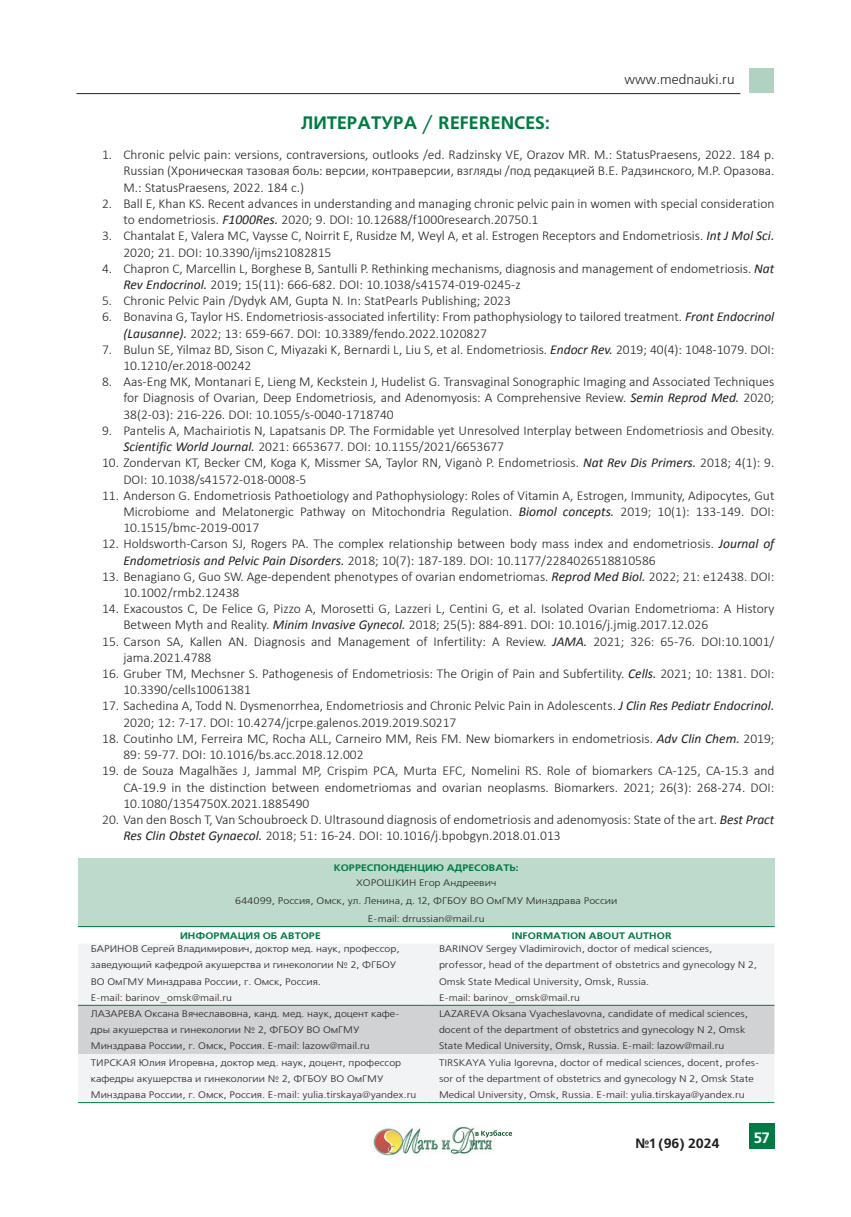
<style>
.page{position:relative;width:851px;height:1217px;background:#fff}
.page>*{position:absolute;margin:0;border:0;box-sizing:border-box;transform-origin:0 0}
.t1{font:700 18px "Free Set C";color:#007b44}
.t2{font:700 15px "Free Set C";color:#fff}
.t3{font:300 13.5px/16.2px "Calibri";color:#231f20}
.t4{font:13.5px "Free Set C";color:#231f20}
.t5{font:700 13.5px "Free Set C";color:#231f20}
.t6{font:9.45px/16.2px "Free Set C";color:#231f20;scale:1.11 1}
.t7{font:700 9.45px "Free Set C";color:#007b44;scale:1.11 1}
.s1{font-weight:400;font-style:italic}
</style>
<div class="page">
<div style="left:748px;top:1123px;width:26px;height:25px;background:#007b44"></div>
<div style="left:749px;top:69px;width:24px;height:24px;background:#b1d2c1"></div>
<hr style="left:77px;top:93px;width:663px;height:1px;background:#231f20">
<img style="left:374px;top:1127px;width:118px;height:28px">
<img style="left:475px;top:1129px;width:37px;height:8px">
<div style="left:78px;top:858px;width:696px;height:68px;background:#bedacc"></div>
<div style="left:78px;top:944px;width:696px;height:157px;background:#f2f3f4"></div>
<div style="left:78px;top:1005px;width:696px;height:48px;background:#d1d2d4"></div>
<hr style="left:78px;top:1004px;width:348px;height:1px;background:#007b44">
<hr style="left:426px;top:1004px;width:348px;height:1px;background:#007b44">
<hr style="left:78px;top:1101px;width:348px;height:1px;background:#007b44">
<hr style="left:426px;top:1101px;width:348px;height:1px;background:#007b44">
<hr style="left:78px;top:926px;width:348px;height:1px;background:#007b44">
<hr style="left:426px;top:926px;width:348px;height:1px;background:#007b44">
<p class="t4" style="left:624px;top:72px;width:112px">www.mednauki.ru</p>
<h1 class="t1" style="left:301px;top:112px;width:250px">ЛИТЕРАТУРА / REFERENCES:</h1>
<p class="t3" style="left:123px;top:146px;width:652px;text-align:justify;text-indent:-21px">1. Chronic pelvic pain: versions, contraversions, outlooks /ed. Radzinsky VE, Orazov MR. M.: StatusPraesens, 2022. 184 p.<br>Russian (Хроническая тазовая боль: версии, контраверсии, взгляды /под редакцией В.Е. Радзинского, М.Р. Оразова.<br>М.: StatusPraesens, 2022. 184 с.)</p>
<p class="t3" style="left:123px;top:195px;width:652px;text-indent:-21px">2. Ball E, Khan KS. Recent advances in understanding and managing chronic pelvic pain in women with special consideration to endometriosis. <span class="s1">F1000Res.</span> 2020; 9. DOI: 10.12688/f1000research.20750.1</p>
<p class="t3" style="left:123px;top:227px;width:652px;text-indent:-21px">3. Chantalat E, Valera MC, Vaysse C, Noirrit E, Rusidze M, Weyl A, et al. Estrogen Receptors and Endometriosis. <span class="s1">Int J Mol Sci.<br></span>2020; 21. DOI: 10.3390/ijms21082815</p>
<p class="t3" style="left:123px;top:260px;width:652px;text-indent:-21px">4. Chapron C, Marcellin L, Borghese B, Santulli P. Rethinking mechanisms, diagnosis and management of endometriosis. <span class="s1">Nat<br>Rev Endocrinol.</span> 2019; 15(11): 666-682. DOI: 10.1038/s41574-019-0245-z</p>
<p class="t3" style="left:102px;top:292px;width:410px">5. Chronic Pelvic Pain /Dydyk AM, Gupta N. In: StatPearls Publishing; 2023</p>
<p class="t3" style="left:123px;top:308px;width:652px;text-indent:-21px">6. Bonavina G, Taylor HS. Endometriosis-associated infertility: From pathophysiology to tailored treatment. <span class="s1">Front Endocrinol (Lausanne).</span> 2022; 13: 659-667. DOI: 10.3389/fendo.2022.1020827</p>
<p class="t3" style="left:123px;top:341px;width:652px;text-indent:-21px">7. Bulun SE, Yilmaz BD, Sison C, Miyazaki K, Bernardi L, Liu S, et al. Endometriosis. <span class="s1">Endocr Rev.</span> 2019; 40(4): 1048-1079. DOI:<br>10.1210/er.2018-00242</p>
<p class="t3" style="left:123px;top:373px;width:652px;text-align:justify;text-indent:-21px">8. Aas-Eng MK, Montanari E, Lieng M, Keckstein J, Hudelist G. Transvaginal Sonographic Imaging and Associated Techniques for Diagnosis of Ovarian, Deep Endometriosis, and Adenomyosis: A Comprehensive Review. <span class="s1">Semin Reprod Med.</span> 2020; 38(2-03): 216-226. DOI: 10.1055/s-0040-1718740</p>
<p class="t3" style="left:123px;top:422px;width:652px;text-indent:-21px">9. Pantelis A, Machairiotis N, Lapatsanis DP. The Formidable yet Unresolved Interplay between Endometriosis and Obesity.<br><span class="s1">Scientific World Journal.</span> 2021: 6653677. DOI: 10.1155/2021/6653677</p>
<p class="t3" style="left:123px;top:454px;width:652px;text-indent:-21px">10. Zondervan KT, Becker CM, Koga K, Missmer SA, Taylor RN, Viganò P. Endometriosis. <span class="s1">Nat Rev Dis Primers.</span> 2018; 4(1): 9.<br>DOI: 10.1038/s41572-018-0008-5</p>
<p class="t3" style="left:123px;top:487px;width:652px;text-align:justify;text-indent:-21px">11. Anderson G. Endometriosis Pathoetiology and Pathophysiology: Roles of Vitamin A, Estrogen, Immunity, Adipocytes, Gut Microbiome and Melatonergic Pathway on Mitochondria Regulation. <span class="s1">Biomol concepts.</span> 2019; 10(1): 133-149. DOI:<br>10.1515/bmc-2019-0017</p>
<p class="t3" style="left:123px;top:535px;width:652px;text-indent:-21px">12. Holdsworth-Carson SJ, Rogers PA. The complex relationship between body mass index and endometriosis. <span class="s1">Journal of<br>Endometriosis and Pelvic Pain Disorders.</span> 2018; 10(7): 187-189. DOI: 10.1177/2284026518810586</p>
<p class="t3" style="left:123px;top:568px;width:652px;text-indent:-21px">13. Benagiano G, Guo SW. Age-dependent phenotypes of ovarian endometriomas. <span class="s1">Reprod Med Biol.</span> 2022; 21: e12438. DOI:<br>10.1002/rmb2.12438</p>
<p class="t3" style="left:123px;top:600px;width:652px;text-indent:-21px">14. Exacoustos C, De Felice G, Pizzo A, Morosetti G, Lazzeri L, Centini G, et al. Isolated Ovarian Endometrioma: A History<br>Between Myth and Reality. <span class="s1">Minim Invasive Gynecol.</span> 2018; 25(5): 884-891. DOI: 10.1016/j.jmig.2017.12.026</p>
<p class="t3" style="left:123px;top:632px;width:652px;text-indent:-21px">15. Carson SA, Kallen AN. Diagnosis and Management of Infertility: A Review. <span class="s1">JAMA.</span> 2021; 326: 65-76. DOI:10.1001/ jama.2021.4788</p>
<p class="t3" style="left:123px;top:665px;width:652px;text-indent:-21px">16. Gruber TM, Mechsner S. Pathogenesis of Endometriosis: The Origin of Pain and Subfertility. <span class="s1">Cells.</span> 2021; 10: 1381. DOI:<br>10.3390/cells10061381</p>
<p class="t3" style="left:123px;top:697px;width:652px;text-indent:-21px">17. Sachedina A, Todd N. Dysmenorrhea, Endometriosis and Chronic Pelvic Pain in Adolescents. <span class="s1">J Clin Res Pediatr Endocrinol.<br></span>2020; 12: 7-17. DOI: 10.4274/jcrpe.galenos.2019.2019.S0217</p>
<p class="t3" style="left:123px;top:730px;width:652px;text-indent:-21px">18. Coutinho LM, Ferreira MC, Rocha ALL, Carneiro MM, Reis FM. New biomarkers in endometriosis. <span class="s1">Adv Clin Chem.</span> 2019;<br>89: 59-77. DOI: 10.1016/bs.acc.2018.12.002</p>
<p class="t3" style="left:123px;top:762px;width:652px;text-align:justify;text-indent:-21px">19. de Souza Magalhães J, Jammal MP, Crispim PCA, Murta EFC, Nomelini RS. Role of biomarkers CA-125, CA-15.3 and CA-19.9 in the distinction between endometriomas and ovarian neoplasms. Biomarkers. 2021; 26(3): 268-274. DOI:<br>10.1080/1354750X.2021.1885490</p>
<p class="t3" style="left:123px;top:811px;width:652px;text-indent:-21px">20. Van den Bosch T, Van Schoubroeck D. Ultrasound diagnosis of endometriosis and adenomyosis: State of the art. <span class="s1">Best Pract<br>Res Clin Obstet Gynaecol.</span> 2018; 51: 16-24. DOI: 10.1016/j.bpobgyn.2018.01.013</p>
<p class="t7" style="left:334px;top:862px;width:168px">КОРРЕСПОНДЕНЦИЮ АДРЕСОВАТЬ:</p>
<p class="t6" style="left:235px;top:874px;width:346px;line-height:18px;text-align:center">ХОРОШКИН Егор Андреевич<br>644099, Россия, Омск, ул. Ленина, д. 12, ФГБОУ ВО ОмГМУ Минздрава России<br>E-mail: drrussian@mail.ru</p>
<p class="t7" style="left:180px;top:930px;width:128px">ИНФОРМАЦИЯ ОБ АВТОРЕ</p>
<p class="t7" style="left:511px;top:930px;width:146px">INFORMATION ABOUT AUTHOR</p>
<p class="t6" style="left:91px;top:941px;width:280px">БАРИНОВ Сергей Владимирович, доктор мед. наук, профессор, заведующий кафедрой акушерства и гинекологии № 2, ФГБОУ ВО ОмГМУ Минздрава России, г. Омск, Россия.<br>E-mail: barinov_omsk@mail.ru</p>
<p class="t6" style="left:439px;top:941px;width:288px">BARINOV Sergey Vladimirovich, doctor of medical sciences, professor, head of the department of obstetrics and gynecology N 2, Omsk State Medical University, Omsk, Russia.<br>E-mail: barinov_omsk@mail.ru</p>
<p class="t6" style="left:91px;top:1005px;width:279px">ЛАЗАРЕВА Оксана Вячеславовна, канд. мед. наук, доцент кафе&shy;дры акушерства и гинекологии № 2, ФГБОУ ВО ОмГМУ<br>Минздрава России, г. Омск, Россия. E-mail: lazow@mail.ru</p>
<p class="t6" style="left:439px;top:1005px;width:280px">LAZAREVA Oksana Vyacheslavovna, candidate of medical sciences, docent of the department of obstetrics and gynecology N 2, Omsk<br>State Medical University, Omsk, Russia. E-mail: lazow@mail.ru</p>
<p class="t6" style="left:91px;top:1054px;width:295px">ТИРСКАЯ Юлия Игоревна, доктор мед. наук, доцент, профессор кафедры акушерства и гинекологии № 2, ФГБОУ ВО ОмГМУ<br>Минздрава России, г. Омск, Россия. E-mail: yulia.tirskaya@yandex.ru</p>
<p class="t6" style="left:439px;top:1054px;width:290px">TIRSKAYA Yulia Igorevna, doctor of medical sciences, docent, profes&shy;sor of the department of obstetrics and gynecology N 2, Omsk State<br>Medical University, Omsk, Russia. E-mail: yulia.tirskaya@yandex.ru</p>
<p class="t5" style="left:635px;top:1135px;width:86px">№1 (96) 2024</p>
<p class="t2" style="left:753px;top:1128px;width:17px">57</p>
</div>
